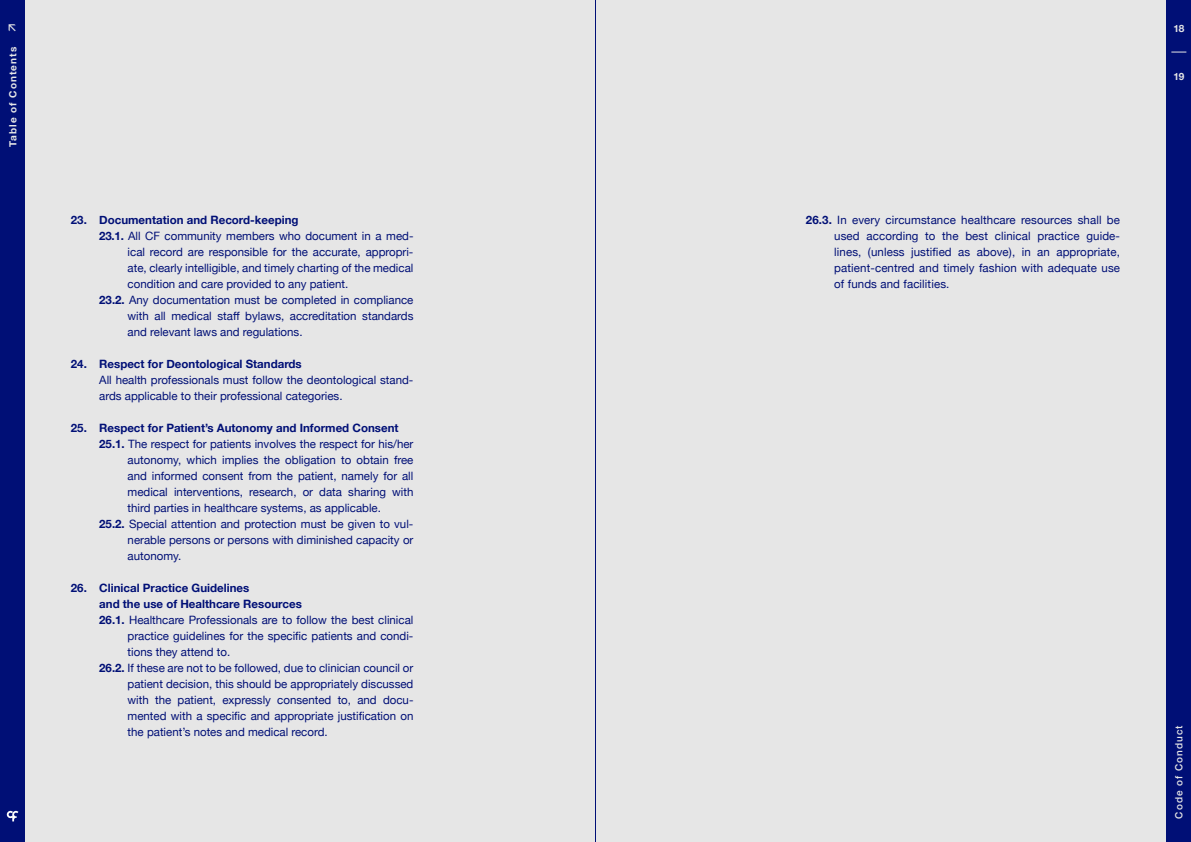
<style>
.page{position:relative;width:1191px;height:842px;background:#e6e6e6}
.page>*{position:absolute;margin:0;border:0;box-sizing:border-box;transform-origin:0 0}
.t1{font:11.5px/16px "Helvetica Neue";color:#000f76}
.t2{font:700 11.5px "Helvetica Neue";color:#000f76}
.t3{font:700 10px "Helvetica Neue";letter-spacing:.1em;color:#e6e6e6}
.t4{font:500 10px "Helvetica Neue";letter-spacing:.1em;color:#e6e6e6}
.s1{font-weight:700}
</style>
<div class="page">
<div style="left:0;top:0;width:25px;height:842px;background:#000f76"></div>
<svg style="left:7px;top:811px;width:11px;height:10px"></svg>
<div style="left:1166px;top:0;width:25px;height:842px;background:#000f76"></div>
<svg style="left:1171px;top:52px;width:15px;height:1px"></svg>
<hr style="left:595px;top:0;width:1px;height:842px;background:#000f76">
<p class="t3" style="left:5px;top:147px;width:101px;rotate:-90deg">Table of Contents</p>
<p class="t2" style="left:71px;top:211px;width:229px">23. Documentation and Record-keeping</p>
<p class="t1" style="left:99px;top:229px;width:316px"><span class="s1">23.1.</span> All CF community members who document in a med-</p>
<p class="t1" style="left:128px;top:245px;width:287px">ical record are responsible for the accurate, appropri-</p>
<p class="t1" style="left:128px;top:261px;width:287px">ate, clearly intelligible, and timely charting of the medical</p>
<p class="t1" style="left:128px;top:277px;width:222px">condition and care provided to any patient.</p>
<p class="t1" style="left:99px;top:293px;width:316px"><span class="s1">23.2.</span> Any documentation must be completed in compliance</p>
<p class="t1" style="left:128px;top:309px;width:287px">with all medical staff bylaws, accreditation standards</p>
<p class="t1" style="left:128px;top:325px;width:176px">and relevant laws and regulations.</p>
<p class="t2" style="left:71px;top:355px;width:232px">24. Respect for Deontological Standards</p>
<p class="t1" style="left:99px;top:373px;width:316px">All health professionals must follow the deontological stand&shy;ards applicable to their professional categories.</p>
<p class="t2" style="left:71px;top:419px;width:329px">25. Respect for Patient’s Autonomy and Informed Consent</p>
<p class="t1" style="left:99px;top:437px;width:316px"><span class="s1">25.1.</span> The respect for patients involves the respect for his/her</p>
<p class="t1" style="left:128px;top:453px;width:287px">autonomy, which implies the obligation to obtain free</p>
<p class="t1" style="left:128px;top:469px;width:287px">and informed consent from the patient, namely for all</p>
<p class="t1" style="left:128px;top:485px;width:287px">medical interventions, research, or data sharing with</p>
<p class="t1" style="left:128px;top:501px;width:255px">third parties in healthcare systems, as applicable.</p>
<p class="t1" style="left:99px;top:517px;width:316px"><span class="s1">25.2.</span> Special attention and protection must be given to vul-</p>
<p class="t1" style="left:128px;top:533px;width:287px">nerable persons or persons with diminished capacity or</p>
<p class="t1" style="left:128px;top:549px;width:55px">autonomy.</p>
<p class="t2" style="left:71px;top:579px;width:180px">26. Clinical Practice Guidelines</p>
<p class="t2" style="left:99px;top:595px;width:204px">and the use of Healthcare Resources</p>
<p class="t1" style="left:99px;top:613px;width:316px"><span class="s1">26.1.</span> Healthcare Professionals are to follow the best clinical</p>
<p class="t1" style="left:128px;top:629px;width:287px">practice guidelines for the specific patients and condi-</p>
<p class="t1" style="left:128px;top:645px;width:104px">tions they attend to.</p>
<p class="t1" style="left:99px;top:661px;width:316px"><span class="s1">26.2.</span> If these are not to be followed, due to clinician council or</p>
<p class="t1" style="left:128px;top:677px;width:287px">patient decision, this should be appropriately discussed</p>
<p class="t1" style="left:128px;top:693px;width:287px">with the patient, expressly consented to, and docu-</p>
<p class="t1" style="left:128px;top:708px;width:287px">mented with a specific and appropriate justification on</p>
<p class="t1" style="left:128px;top:724px;width:202px">the patient’s notes and medical record.</p>
<p class="t3" style="left:1173px;top:21px;width:13px">18</p>
<p class="t3" style="left:1173px;top:69px;width:13px">19</p>
<p class="t1" style="left:834px;top:212px;width:287px;text-align:justify;text-indent:-28px"><span class="s1">26.3.</span> In every circumstance healthcare resources shall be used according to the best clinical practice guide&shy;lines, (unless justified as above), in an appropriate, patient-centred and timely fashion with adequate use of funds and facilities.</p>
<p class="t4" style="left:1170px;top:819px;width:95px;rotate:-90deg">Code of Conduct</p>
</div>
